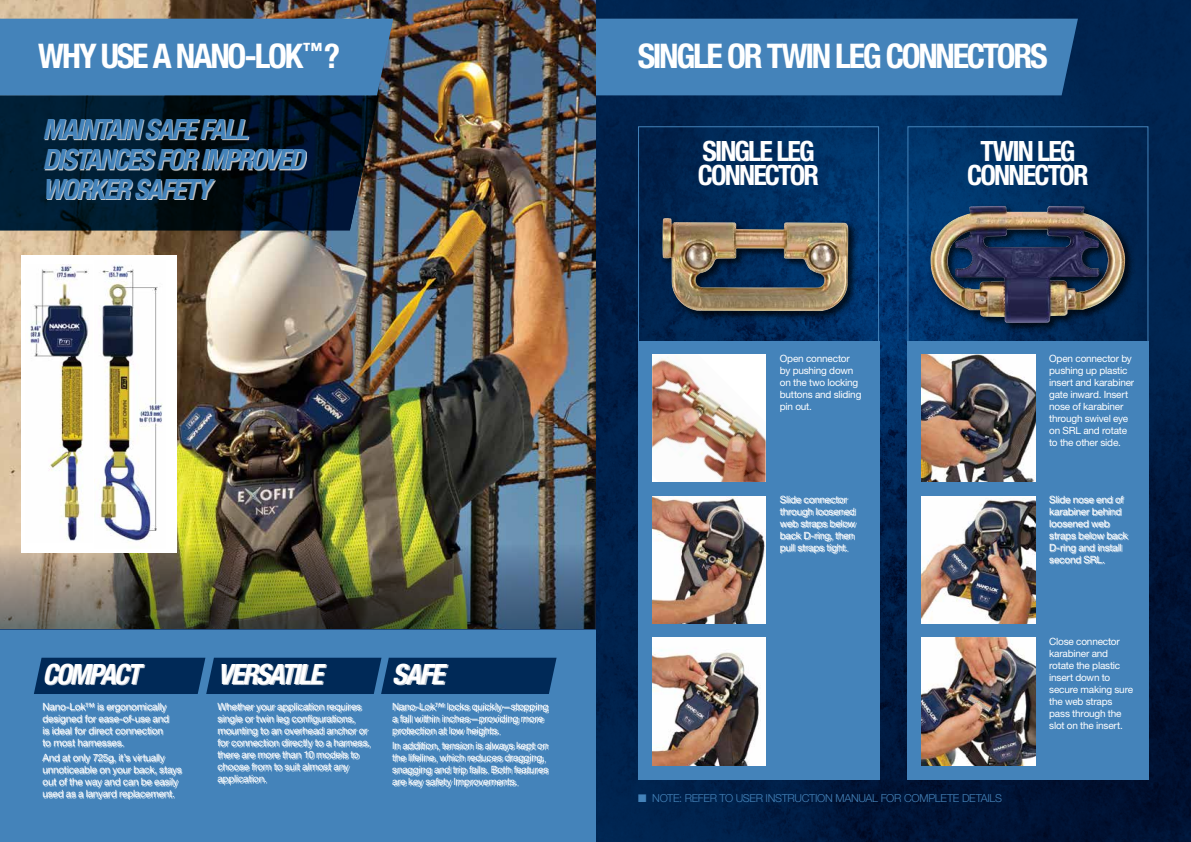
<style>
.page{position:relative;width:1191px;height:842px;background:#fff}
.page>*{position:absolute;margin:0;border:0;box-sizing:border-box;transform-origin:0 0}
.t1{font:700 condensed 34px "Helvetica Neue LT Pro";letter-spacing:-.065em;color:#fff}
.t2{font:italic 700 condensed 28px/30px "Helvetica Neue LT Pro";letter-spacing:-.065em;color:#4483ba}
.t3{font:700 condensed 28px/24px "Helvetica Neue LT Pro";letter-spacing:-.065em;color:#fff}
.t4{font:italic 700 condensed 28px "Helvetica Neue LT Pro";color:#fff}
.t5{font:300 11px "Helvetica Neue LT Pro";letter-spacing:-.025em;color:#4483ba}
.t6{font:10px/12px "Helvetica Neue LT Pro";letter-spacing:-.02em;color:#fff}
</style>
<div class="page">
<img style="left:0;top:0;width:1191px;height:842px">
<svg style="left:555px;top:19px;width:523px;height:76px;background:#427caf"></svg>
<div style="left:638px;top:341px;width:241px;height:439px;background:#4483ba"></div>
<div style="left:907px;top:341px;width:241px;height:439px;background:#4483ba"></div>
<div style="left:928px;top:204px;width:207px;height:129px;background:#000;opacity:.75"></div>
<img style="left:930px;top:206px;width:195px;height:117px">
<div style="left:660px;top:216px;width:198px;height:105px;background:#000;opacity:.75"></div>
<img style="left:662px;top:218px;width:186px;height:93px">
<img style="left:652px;top:354px;width:113px;height:128px">
<img style="left:921px;top:354px;width:114px;height:128px">
<img style="left:652px;top:496px;width:113px;height:128px">
<img style="left:652px;top:638px;width:113px;height:127px">
<img style="left:921px;top:496px;width:114px;height:128px">
<img style="left:921px;top:638px;width:114px;height:127px">
<img style="left:0;top:95px;width:378px;height:135px">
<div style="left:0;top:629px;width:595px;height:213px;background:#4483ba"></div>
<div style="left:0;top:19px;width:393px;height:76px;background:#4483ba"></div>
<svg style="left:34px;top:658px;width:522px;height:36px;background:#063160"></svg>
<img style="left:0;top:524px;width:595px;height:105px">
<div style="left:21px;top:255px;width:156px;height:298px;background:#fff"></div>
<img style="left:30px;top:265px;width:59px;height:276px">
<img style="left:94px;top:264px;width:69px;height:278px">
<div style="left:780px;top:497px;width:76px;height:57px;background:#fff;opacity:.75"></div>
<div style="left:1050px;top:497px;width:78px;height:67px;background:#fff;opacity:.75"></div>
<div style="left:45px;top:120px;width:262px;height:80px;background:#fff;opacity:.75"></div>
<div style="left:43px;top:664px;width:506px;height:136px;background:#fff;opacity:.75"></div>
<h1 class="t1" style="left:38px;top:36px;width:21px">WHY</h1>
<h1 class="t1" style="left:101px;top:36px;width:241px">USE A NANO-LOK<sup>™</sup>?</h1>
<h2 class="t2" style="left:43px;top:114px;width:263px">MAINTAINSAFEFALL<br>DISTANCESFORIMPROVED<br>WORKERSAFETY</h2>
<h2 class="t4" style="left:43px;top:657px;width:107px">COMPACT</h2>
<p class="t6" style="left:43px;top:700px;width:128px">Nano-Lok™ is ergonomically designed for ease-of-use and is ideal for direct connection to most harnesses.</p>
<p class="t6" style="left:43px;top:751px;width:141px">And at only 725g, it’s virtually unnoticeable on your back, stays out of the way and can be easily used as a lanyard replacement.</p>
<h2 class="t4" style="left:217px;top:657px;width:114px">VERSATILE</h2>
<p class="t6" style="left:217px;top:700px;width:154px">Whether your application requires single or twin leg configurations, mounting to an overhead anchor or for connection directly to a harness, there are more than 10 models to choose from to suit almost any application.</p>
<h2 class="t4" style="left:392px;top:657px;width:60px">SAFE</h2>
<p class="t6" style="left:392px;top:700px;width:158px">Nano-Lok™ locks quickly—stopping a fall within inches—providing more protection at low heights.</p>
<p class="t6" style="left:392px;top:739px;width:158px">In addition, tension is always kept on the lifeline, which reduces dragging, snagging and trip falls. Both features are key safety Improvements.</p>
<h1 class="t1" style="left:637px;top:36px;width:411px">SINGLE OR TWIN LEG CONNECTORS</h1>
<h2 class="t3" style="left:698px;top:139px;width:123px">SINGLE LEG<br>CONNECTOR</h2>
<h2 class="t3" style="left:967px;top:139px;width:123px;text-align:center">TWIN LEG<br>CONNECTOR</h2>
<p class="t6" style="left:780px;top:352px;width:83px">Open connector by pushing down on the two locking buttons and sliding pin out.</p>
<p class="t6" style="left:1049px;top:352px;width:87px">Open connector by pushing up plastic insert and karabiner gate inward. Insert nose of karabiner through swivel eye on SRL and rotate to the other side.</p>
<p class="t6" style="left:780px;top:493px;width:77px">Slide connector through loosened web straps below back D-ring, then pull straps tight.</p>
<p class="t6" style="left:1049px;top:493px;width:80px">Slide nose end of karabiner behind loosened web straps below back<br>D-ring and install second SRL.</p>
<p class="t5" style="left:638px;top:791px;width:310px">■ NOTE: REFER TO USER INSTRUCTION MAN UAL FOR COMPLETE</p>
<p class="t5" style="left:962px;top:791px;width:42px">DETAILS</p>
<p class="t6" style="left:1049px;top:635px;width:85px">Close connector karabiner and rotate the plastic insert down to secure making sure the web straps pass through the slot on the insert.</p>
</div>
